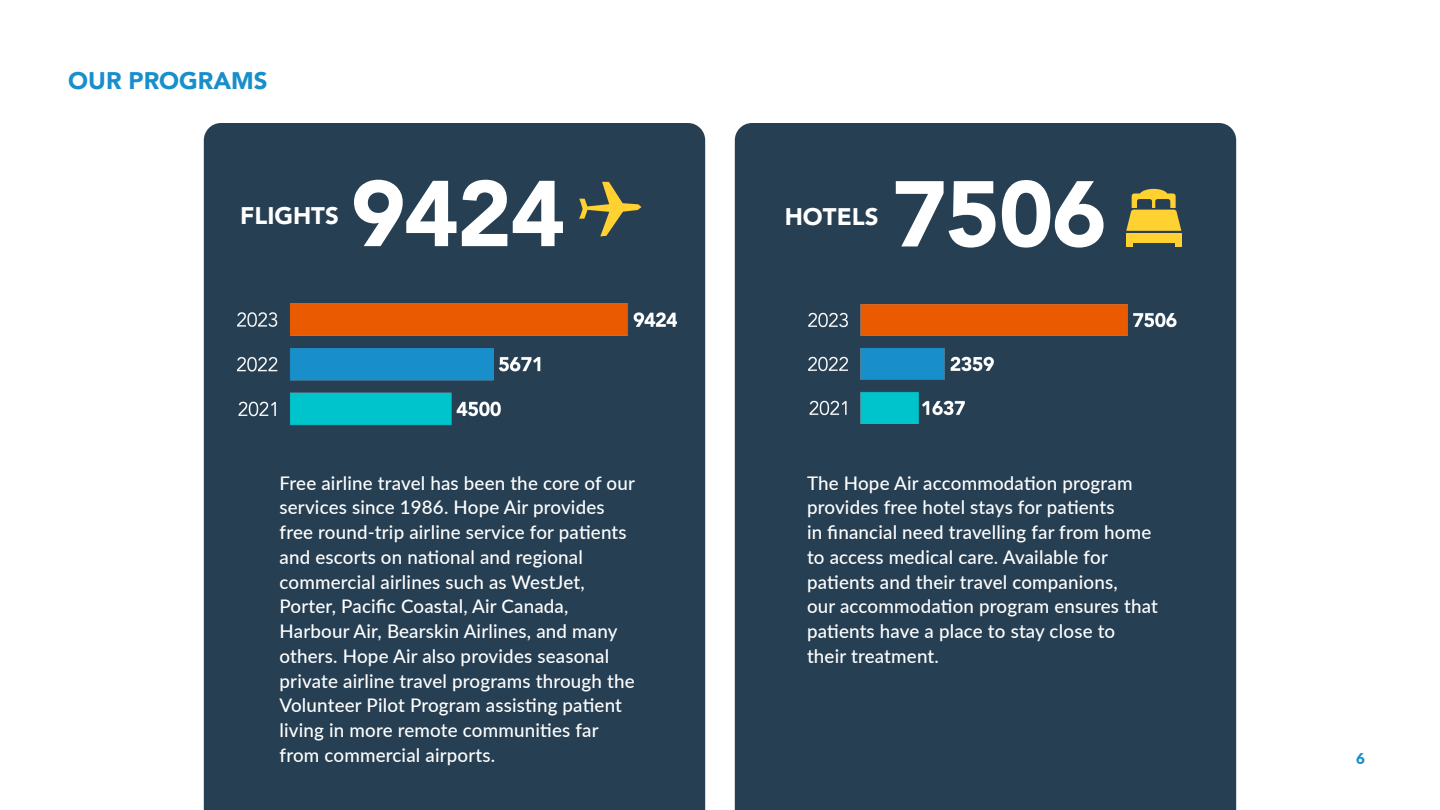
<style>
.page{position:relative;width:1440px;height:810px;background:#fff}
.page>*{position:absolute;margin:0;border:0;box-sizing:border-box;transform-origin:0 0}
.Header-3{font:900 92.25px "Avenir";letter-spacing:-.015em;color:#fff}
.Header-2{font:900 24px "Avenir";color:#fff}
.Header-2-2{font:900 24px "Avenir";color:#188fcb}
.Lato_Black_white_text_-2{font:500 18.75px/24.8px "Lato";letter-spacing:.01em;color:#fff}
.t1{font:900 15px "Lato";color:#188fcb}
</style>
<div class="page">
<div style="left:735px;top:123px;width:501px;height:687px;background:#263f53"></div>
<img style="left:805px;top:302px;width:374px;height:122px">
<div style="left:204px;top:123px;width:501px;height:687px;background:#263f53"></div>
<img style="left:234px;top:301px;width:442px;height:124px">
<svg style="left:579px;top:182px;width:62px;height:54px;background:#616649"></svg>
<div style="left:1126px;top:233px;width:55px;height:9px;background:#ffd231"></div>
<div style="left:1126px;top:233px;width:7px;height:13px;background:#ffd231"></div>
<div style="left:1175px;top:233px;width:6px;height:13px;background:#ffd231"></div>
<svg style="left:1126px;top:189px;width:55px;height:42px;background:#b49f3c"></svg>
<p class="Header-2-2" style="left:68px;top:60px;width:201px">OUR PROGRAMS</p>
<p class="Header-2" style="left:240px;top:195px;width:100px">FLIGHTS</p>
<p class="Header-3" style="left:351px;top:135px;width:216px">9424</p>
<p class="Lato_Black_white_text_-2" style="left:280px;top:470px;width:357px">Free airline travel has been the core of our services since 1986. Hope Air provides free round-trip airline service for patients and escorts on national and regional commercial airlines such as WestJet, Porter, Pacific Coastal, Air Canada, Harbour Air, Bearskin Airlines, and many others. Hope Air also provides seasonal private airline travel programs through the Volunteer Pilot Program assisting patient living in more remote communities far from commercial airports.</p>
<p class="Header-2" style="left:785px;top:196px;width:95px">HOTELS</p>
<p class="Header-3" style="left:892px;top:135px;width:216px">7506</p>
<p class="Lato_Black_white_text_-2" style="left:807px;top:470px;width:353px">The Hope Air accommodation program provides free hotel stays for patients<br>in financial need travelling far from home to access medical care. Available for patients and their travel companions,<br>our accommodation program ensures that patients have a place to stay close to their treatment.</p>
<p class="t1" style="left:1356px;top:747px;width:10px">6</p>
</div>
